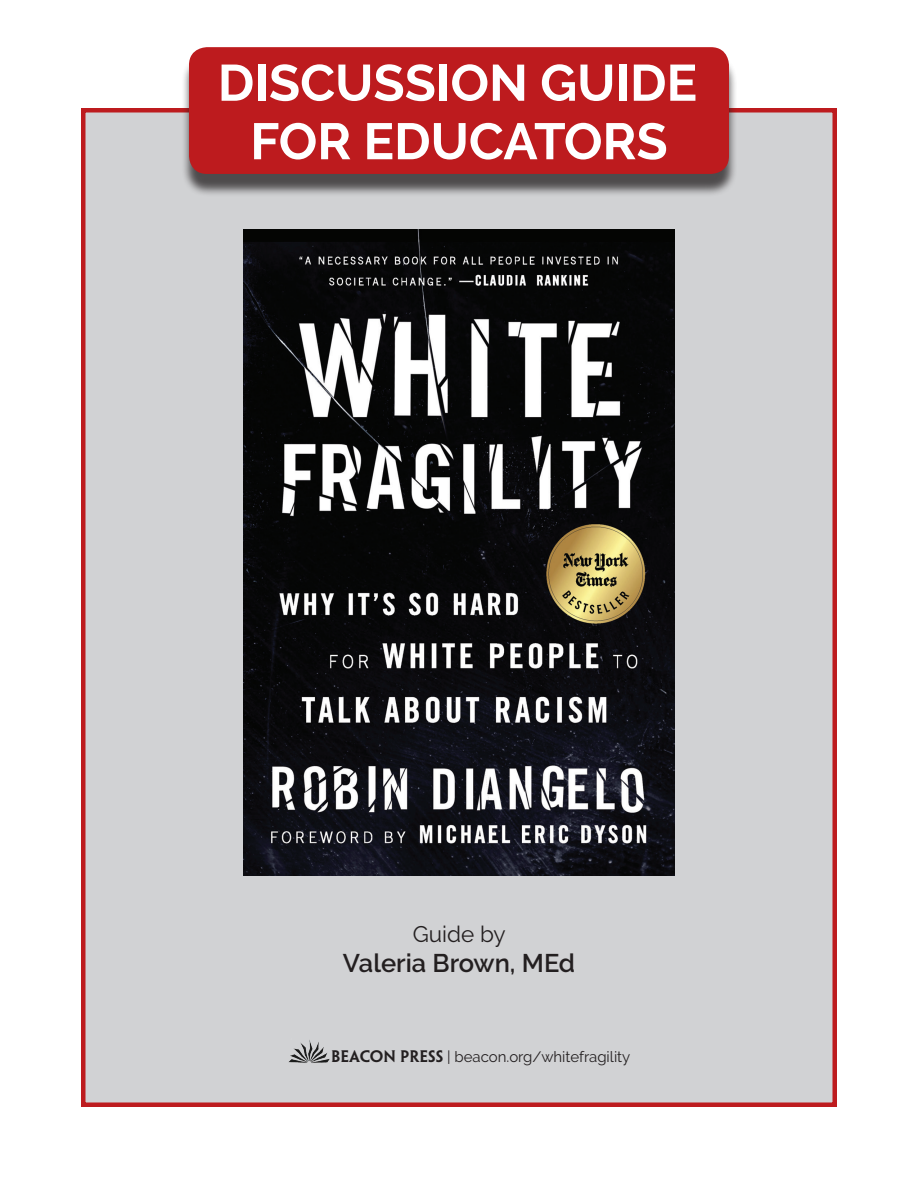
<style>
.page{position:relative;width:918px;height:1188px;background:#fff}
.page>*{position:absolute;margin:0;border:0;box-sizing:border-box;transform-origin:0 0}
.t1{font:700 51px/58.5px "Raleway";color:#fff;text-align:center}
.t2{font:600 25.5px "Raleway";color:#231f20}
.t3{font:22.5px "Raleway";color:#231f20}
.t4{font:15px "Raleway";color:#231f20}
.s1{font-family:"Penumbra Half Serif Std Se Bd"}
</style>
<div class="page">
<div style="left:81px;top:108px;width:756px;height:999px;background:#d1d2d4;border:4px solid #bd1b1e"></div>
<img style="left:243px;top:229px;width:432px;height:647px">
<div style="left:181px;top:54px;width:556px;height:143px;background:#231f20;opacity:.75"></div>
<div style="left:189px;top:47px;width:540px;height:127px;background:#bd1b1e;border-radius:18px"></div>
<img style="left:289px;top:1040px;width:41px;height:23px">
<p class="t1" style="left:218px;top:54px;width:481px">DISCUSSION GUIDE<br>FOR EDUCATORS</p>
<p class="t3" style="left:413px;top:921px;width:94px">Guide by</p>
<p class="t2" style="left:343px;top:949px;width:234px">Valeria Brown, MEd</p>
<p class="t4" style="left:331px;top:1048px;width:301px"><span class="s1">BEACON PRESS</span> | beacon.org/whitefragility</p>
</div>
